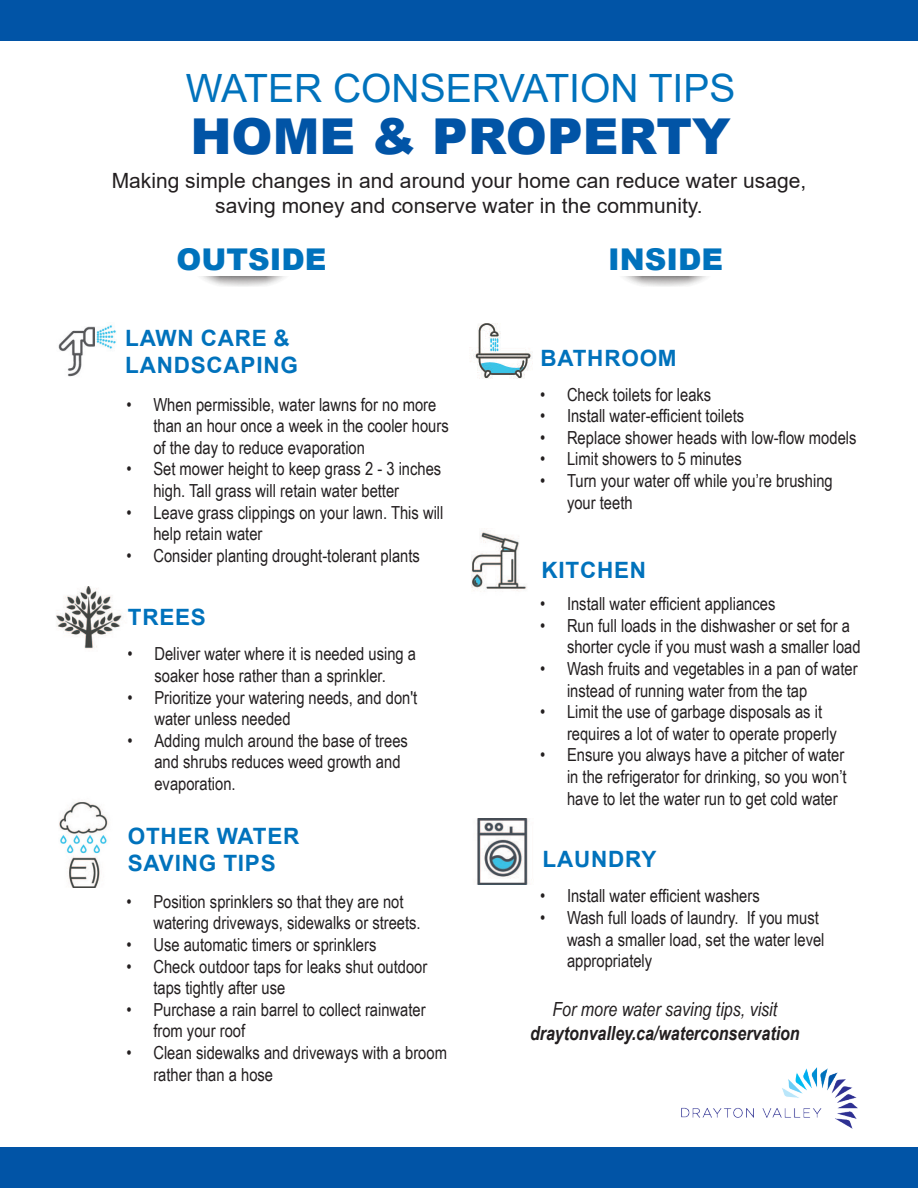
<style>
.page{position:relative;width:918px;height:1188px;background:#fff}
.page>*{position:absolute;margin:0;border:0;box-sizing:border-box;transform-origin:0 0}
.t1{font:900 49.5px "Arial";color:#0154a6}
.t2{font:39px "Arial";color:#0072bc}
.t3{font:900 30px "Arial";color:#0072bc}
.t4{font:700 22.5px "Arial";letter-spacing:.035em;color:#0072bc}
.t5{font:21px "Arial";color:#231f20}
.t6{font:italic 700 19.5px "Arial Narrow";color:#231f20}
.t7{font:italic 19.5px "Arial Narrow";color:#231f20}
.t8{font:18px/21.6px "Arial Narrow";color:#231f20}
</style>
<div class="page">
<svg style="left:201px;top:276px;width:84px;height:11px"></svg>
<img style="left:470px;top:323px;width:63px;height:56px">
<img style="left:471px;top:531px;width:56px;height:60px">
<img style="left:477px;top:819px;width:52px;height:66px">
<img style="left:58px;top:325px;width:58px;height:52px">
<img style="left:56px;top:586px;width:66px;height:63px">
<img style="left:59px;top:802px;width:50px;height:86px">
<svg style="left:623px;top:276px;width:84px;height:11px"></svg>
<img style="left:682px;top:1067px;width:175px;height:61px">
<div style="left:0;top:0;width:918px;height:40px;background:#0154a6"></div>
<div style="left:0;top:1148px;width:918px;height:40px;background:#0154a6"></div>
<p class="t2" style="left:186px;top:61px;width:551px">WATER CONSERVATION TIPS</p>
<p class="t1" style="left:190px;top:101px;width:542px">HOME &amp; PROPERTY</p>
<p class="t5" style="left:112px;top:166px;width:696px">Making simple changes in and around your home can reduce water usage,</p>
<p class="t5" style="left:215px;top:192px;width:489px">saving money and conserve water in the community.</p>
<p class="t3" style="left:177px;top:238px;width:151px">OUTSIDE</p>
<p class="t3" style="left:608px;top:238px;width:116px">INSIDE</p>
<p class="t4" style="left:125px;top:323px;width:166px">LAWN CARE &amp;</p>
<p class="t4" style="left:125px;top:350px;width:174px">LANDSCAPING</p>
<p class="t8" style="left:153px;top:393px;width:297px;text-indent:-27px">• When permissible, water lawns for no more than an hour once a week in the cooler hours of the day to reduce evaporation</p>
<p class="t8" style="left:153px;top:458px;width:289px;text-indent:-27px">• Set mower height to keep grass 2 - 3 inches high. Tall grass will retain water better</p>
<p class="t8" style="left:153px;top:501px;width:292px;text-indent:-27px">• Leave grass clippings on your lawn. This will help retain water</p>
<p class="t8" style="left:126px;top:544px;width:295px">• Consider planting drought-tolerant plants</p>
<p class="t4" style="left:128px;top:601px;width:80px">TREES</p>
<p class="t8" style="left:127px;top:643px;width:290px;text-align:center">• Deliver water where it is needed using a soaker hose rather than a sprinkler.</p>
<p class="t8" style="left:154px;top:686px;width:264px;text-indent:-27px">• Prioritize your watering needs, and don't water unless needed</p>
<p class="t8" style="left:154px;top:729px;width:255px;text-indent:-27px">• Adding mulch around the base of trees and shrubs reduces weed growth and evaporation.</p>
<p class="t4" style="left:128px;top:820px;width:173px">OTHER WATER</p>
<p class="t4" style="left:128px;top:847px;width:149px">SAVING TIPS</p>
<p class="t8" style="left:153px;top:890px;width:269px;text-indent:-27px">• Position sprinklers so that they are not watering driveways, sidewalks or streets.</p>
<p class="t8" style="left:126px;top:933px;width:252px">• Use automatic timers or sprinklers</p>
<p class="t8" style="left:153px;top:955px;width:276px;text-indent:-27px">• Check outdoor taps for leaks shut outdoor taps tightly after use</p>
<p class="t8" style="left:153px;top:998px;width:274px;text-indent:-27px">• Purchase a rain barrel to collect rainwater from your roof</p>
<p class="t8" style="left:153px;top:1041px;width:295px;text-indent:-27px">• Clean sidewalks and driveways with a broom rather than a hose</p>
<p class="t4" style="left:540px;top:343px;width:138px">BATHROOM</p>
<p class="t8" style="left:540px;top:383px;width:173px">• Check toilets for leaks</p>
<p class="t8" style="left:540px;top:404px;width:206px">• Install water-efficient toilets</p>
<p class="t8" style="left:540px;top:426px;width:318px">• Replace shower heads with low-flow models</p>
<p class="t8" style="left:540px;top:448px;width:203px">• Limit showers to 5 minutes</p>
<p class="t8" style="left:567px;top:469px;width:267px;text-indent:-27px">• Turn your water off while you’re brushing your teeth</p>
<p class="t4" style="left:541px;top:555px;width:106px">KITCHEN</p>
<p class="t8" style="left:540px;top:592px;width:237px">• Install water efficient appliances</p>
<p class="t8" style="left:567px;top:614px;width:295px;text-indent:-27px">• Run full loads in the dishwasher or set for a shorter cycle if you must wash a smaller load</p>
<p class="t8" style="left:567px;top:657px;width:292px;text-indent:-27px">• Wash fruits and vegetables in a pan of water instead of running water from the tap</p>
<p class="t8" style="left:567px;top:700px;width:271px;text-indent:-27px">• Limit the use of garbage disposals as it requires a lot of water to operate properly</p>
<p class="t8" style="left:567px;top:744px;width:281px;text-indent:-27px">• Ensure you always have a pitcher of water in the refrigerator for drinking, so you won’t have to let the water run to get cold water</p>
<p class="t4" style="left:543px;top:843px;width:115px">LAUNDRY</p>
<p class="t8" style="left:540px;top:885px;width:221px">• Install water efficient washers</p>
<p class="t8" style="left:567px;top:906px;width:259px;text-indent:-27px">• Wash full loads of laundry. If you must wash a smaller load, set the water level appropriately</p>
<p class="t7" style="left:552px;top:996px;width:226px">For more water saving tips, visit</p>
<p class="t6" style="left:530px;top:1018px;width:271px">draytonvalley.ca/waterconservation</p>
</div>
